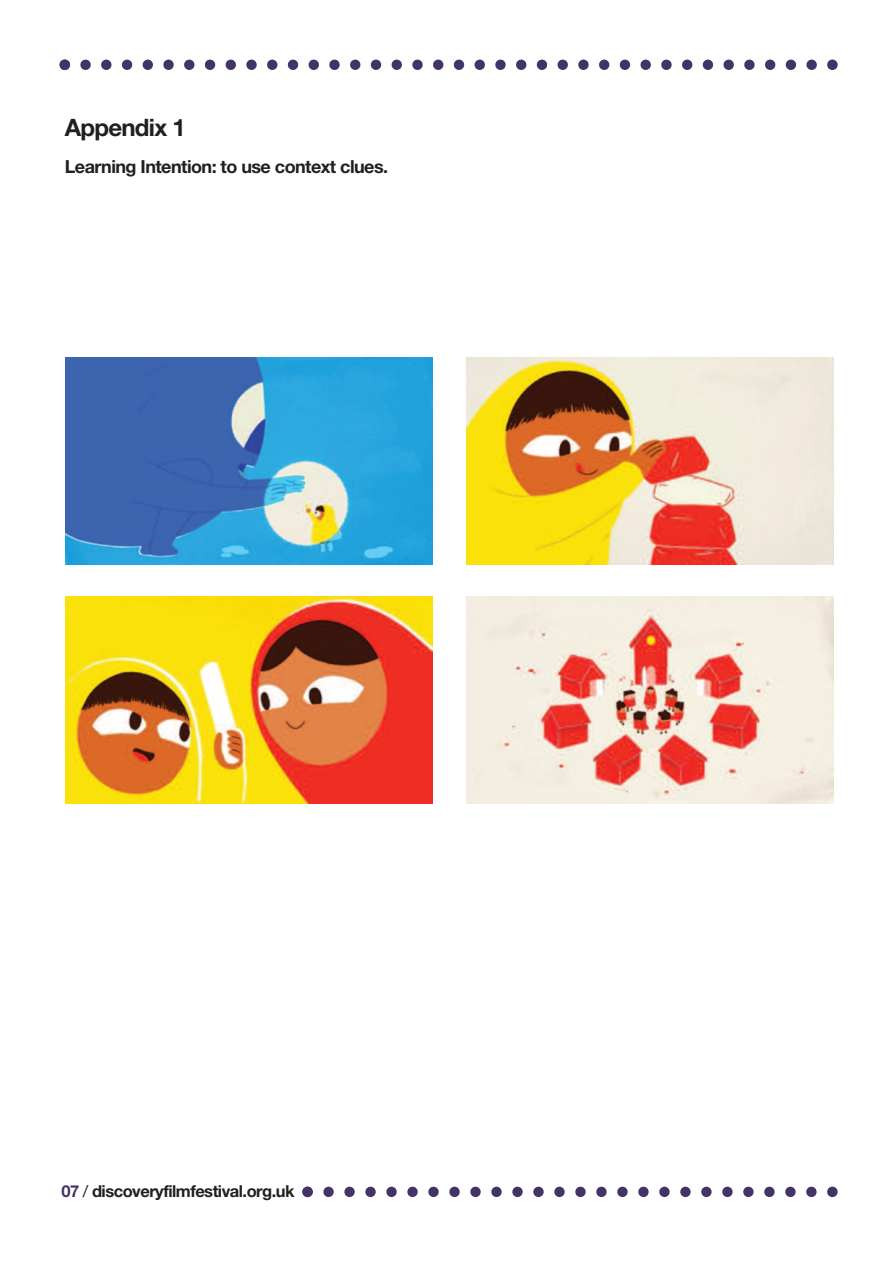
<style>
.page{position:relative;width:893px;height:1263px;background:#fff}
.page>*{position:absolute;margin:0;border:0;box-sizing:border-box;transform-origin:0 0}
.t1{font:700 24px "Helvetica Neue";letter-spacing:-.03em;color:#231f20}
.t2{font:700 18px "Helvetica Neue";letter-spacing:-.03em;color:#231f20}
.t3{font:700 16.5px "Helvetica Neue";letter-spacing:-.03em;color:#231f20}
.s1{color:#433367}
.s2{font-weight:400}
</style>
<div class="page">
<svg style="left:60px;top:60px;width:778px;height:10px"></svg>
<svg style="left:302px;top:1186px;width:536px;height:11px"></svg>
<img style="left:66px;top:358px;width:366px;height:207px">
<img style="left:467px;top:358px;width:366px;height:207px">
<img style="left:66px;top:597px;width:366px;height:207px">
<img style="left:467px;top:597px;width:366px;height:207px">
<h1 class="t1" style="left:65px;top:119px;width:123px">Appendix 1</h1>
<p class="t2" style="left:65px;top:160px;width:325px">Learning Intention: to use context clues.</p>
<p class="t3" style="left:61px;top:1185px;width:235px"><span class="s1">07</span> <span class="s2">/</span> discoveryfilmfestival.org.uk</p>
</div>
